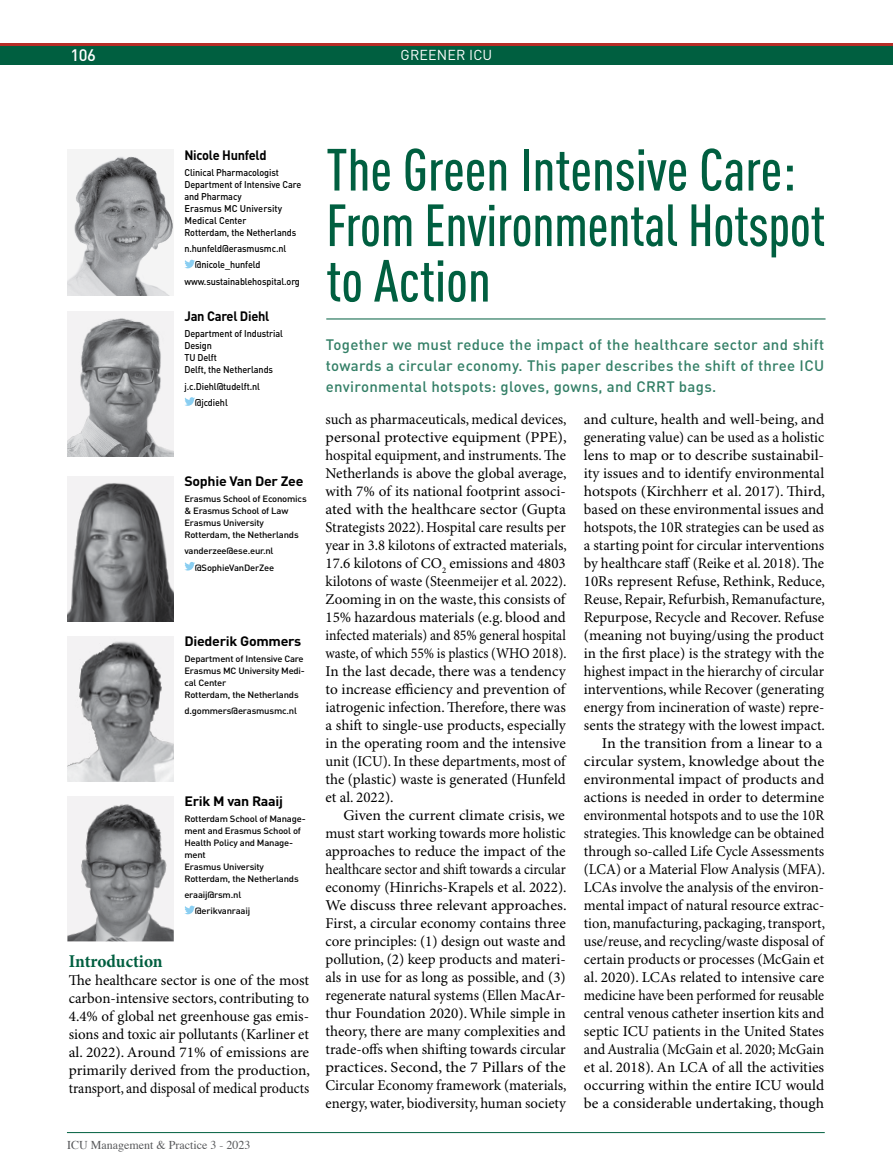
<style>
.page{position:relative;width:893px;height:1174px;background:#fff}
.page>*{position:absolute;margin:0;border:0;box-sizing:border-box;transform-origin:0 0}
.t1{font:500 58.5px/55.5px "DIN Cond";letter-spacing:-.005em;color:#005f40}
.t2{font:700 18px "Minion Pro";letter-spacing:-.005em;color:#005f40;scale:.96 1}
.t3{font:500 16.5px "DIN Pro";color:#fff}
.t4{font:15px/18px "Minion Pro";color:#000;text-align:justify}
.t5{font:15px/18px "Minion Pro";color:#000;scale:1.05 1}
.t6{font:500 15px/21px "DIN Pro";letter-spacing:.02em;color:#337f66;text-align:justify}
.t7{font:14.25px "DIN Pro";letter-spacing:.01em;color:#fff}
.t8{font:700 13.5px "DIN Pro";letter-spacing:-.02em;color:#000;scale:1.05 1}
.t9{font:700 13.5px "DIN Pro";letter-spacing:-.02em;color:#000;scale:.95 1}
.t10{font:12px "Times";color:#58595b}
.t11{font:500 9.75px/12px "DIN Pro";letter-spacing:-.01em;color:#000;scale:.93 1}
.t12{font:500 9px/12px "DIN Pro";letter-spacing:-.02em;color:#000;scale:1.05 1}
</style>
<div class="page">
<div style="left:0;top:46px;width:893px;height:19px;background:#005f40"></div>
<hr style="left:0;top:44px;width:893px;height:2px;background:#b62d27">
<hr style="left:67px;top:1132px;width:758px;height:1px;background:#005f40">
<hr style="left:326px;top:318px;width:499px;height:1px;background:#005f40">
<svg style="left:184px;top:562px;width:11px;height:8px"></svg>
<svg style="left:184px;top:905px;width:11px;height:9px"></svg>
<img style="left:67px;top:150px;width:107px;height:145px">
<img style="left:67px;top:311px;width:107px;height:146px">
<img style="left:67px;top:476px;width:107px;height:145px">
<img style="left:67px;top:636px;width:107px;height:145px">
<img style="left:67px;top:796px;width:107px;height:145px">
<svg style="left:184px;top:260px;width:11px;height:8px"></svg>
<svg style="left:184px;top:397px;width:11px;height:9px"></svg>
<p class="t3" style="left:71px;top:44px;width:27px">106</p>
<p class="t7" style="left:401px;top:45px;width:93px">GREENER ICU</p>
<p class="t9" style="left:184px;top:143px;width:88px">Nicole Hunfeld</p>
<p class="t11" style="left:184px;top:166px;width:127px">Clinical Pharmacologist<br>Department of Intensive Care and Pharmacy<br>Erasmus MC University<br>Medical Center<br>Rotterdam, the Netherlands</p>
<p class="t11" style="left:184px;top:242px;width:111px">n.hunfeld@erasmusmc.nl</p>
<p class="t11" style="left:195px;top:258px;width:72px">@nicole_hunfeld</p>
<p class="t11" style="left:184px;top:275px;width:126px">www.sustainablehospital.org</p>
<p class="t9" style="left:184px;top:305px;width:91px">Jan Carel Diehl</p>
<p class="t11" style="left:184px;top:327px;width:107px">Department of Industrial<br>Design<br>TU Delft<br>Delft, the Netherlands</p>
<p class="t11" style="left:195px;top:377px;width:72px;line-height:16.2px;text-indent:-10px">j.c.Diehl@tudelft.nl @jcdiehl</p>
<p class="t8" style="left:184px;top:469px;width:115px">Sophie Van Der Zee</p>
<p class="t12" style="left:184px;top:492px;width:118px">Erasmus School of Economics &amp; Erasmus School of Law<br>Erasmus University<br>Rotterdam, the Netherlands</p>
<p class="t12" style="left:184px;top:542px;width:87px;line-height:16.2px;text-align:right">vanderzee@ese.eur.nl @SophieVanDerZee</p>
<p class="t8" style="left:184px;top:629px;width:113px">Diederik Gommers</p>
<p class="t12" style="left:184px;top:652px;width:116px">Department of Intensive Care<br>Erasmus MC University Medi&shy;cal Center<br>Rotterdam, the Netherlands</p>
<p class="t12" style="left:184px;top:704px;width:109px">d.gommers@erasmusmc.nl</p>
<p class="t8" style="left:184px;top:789px;width:95px">Erik M van Raaij</p>
<p class="t12" style="left:184px;top:812px;width:117px">Rotterdam School of Manage&shy;ment and Erasmus School of<br>Health Policy and Manage&shy;ment<br>Erasmus University<br>Rotterdam, the Netherlands</p>
<p class="t12" style="left:195px;top:886px;width:54px;line-height:16.2px;text-indent:-10px">eraaij@rsm.nl @erikvanraaij</p>
<p class="t2" style="left:69px;top:948px;width:99px">Introduction</p>
<p class="t4" style="left:69px;top:971px;width:243px">The healthcare sector is one of the most carbon-intensive sectors, contributing to 4.4% of global net greenhouse gas emis&shy;sions and toxic air pollutants (Karliner et al. 2022). Around 71% of emissions are primarily derived from the production, transport, and disposal of medical products</p>
<p class="t10" style="left:67px;top:1134px;width:185px">ICU Management &amp; Practice 3 - 2023</p>
<h1 class="t1" style="left:326px;top:141px;width:500px">The Green Intensive Care:<br>From Environmental Hotspot to Action</h1>
<p class="t6" style="left:326px;top:333px;width:500px">Together we must reduce the impact of the healthcare sector and shift towards a circular economy. This paper describes the shift of three ICU environmental hotspots: gloves, gowns, and CRRT bags.</p>
<p class="t4" style="left:325px;top:410px;width:243px">such as pharmaceuticals, medical devices, personal protective equipment (PPE), hospital equipment, and instruments. The Netherlands is above the global average, with 7% of its national footprint associ&shy;ated with the healthcare sector (Gupta Strategists 2022). Hospital care results per year in 3.8 kilotons of extracted materials, 17.6 kilotons of CO<sub>2</sub> emissions and 4803 kilotons of waste (Steenmeijer et al. 2022).<br>Zooming in on the waste, this consists of 15% hazardous materials (e.g. blood and infected materials) and 85% general hospital waste, of which 55% is plastics (WHO 2018).<br>In the last decade, there was a tendency to increase efficiency and prevention of iatrogenic infection. Therefore, there was a shift to single-use products, especially in the operating room and the intensive unit (ICU). In these departments, most of the (plastic) waste is generated (Hunfeld et al. 2022).</p>
<p class="t5" style="left:325px;top:806px;width:231px;text-indent:18px">Given the current climate crisis, we must start working towards more holistic approaches to reduce the impact of the healthcare sector and shift towards a circular economy (Hinrichs-Krapels et al. 2022).<br>We discuss three relevant approaches.<br>First, a circular economy contains three core principles: (1) design out waste and pollution, (2) keep products and materi&shy;als in use for as long as possible, and (3) regenerate natural systems (Ellen MacAr&shy;thur Foundation 2020). While simple in theory, there are many complexities and trade-offs when shifting towards circular practices. Second, the 7 Pillars of the Circular Economy framework (materials, energy, water, biodiversity, human society</p>
<p class="t4" style="left:584px;top:410px;width:243px;text-align:right">and culture, health and well-being, and generating value) can be used as a holistic lens to map or to describe sustainabil&shy;ity issues and to identify environmental hotspots (Kirchherr et al. 2017). Third, based on these environmental issues and hotspots, the 10R strategies can be used as a starting point for circular interventions by healthcare staff (Reike et al. 2018). The 10Rs represent Refuse, Rethink, Reduce, Reuse, Repair, Refurbish, Remanufacture, Repurpose, Recycle and Recover. Refuse (meaning not buying/using the product in the first place) is the strategy with the highest impact in the hierarchy of circular interventions, while Recover (generating energy from incineration of waste) repre&shy;sents the strategy with the lowest impact.<br>In the transition from a linear to a circular system, knowledge about the environmental impact of products and actions is needed in order to determine environmental hotspots and to use the 10R strategies. This knowledge can be obtained through so-called Life Cycle Assessments (LCA) or a Material Flow Analysis (MFA).<br>LCAs involve the analysis of the environ&shy;mental impact of natural resource extrac&shy;tion, manufacturing, packaging, transport, use/reuse, and recycling/waste disposal of certain products or processes (McGain et al. 2020). LCAs related to intensive care medicine have been performed for reusable central venous catheter insertion kits and septic ICU patients in the United States and Australia (McGain et al. 2020; McGain et al. 2018). An LCA of all the activities occurring within the entire ICU would be a considerable undertaking, though</p>
</div>
